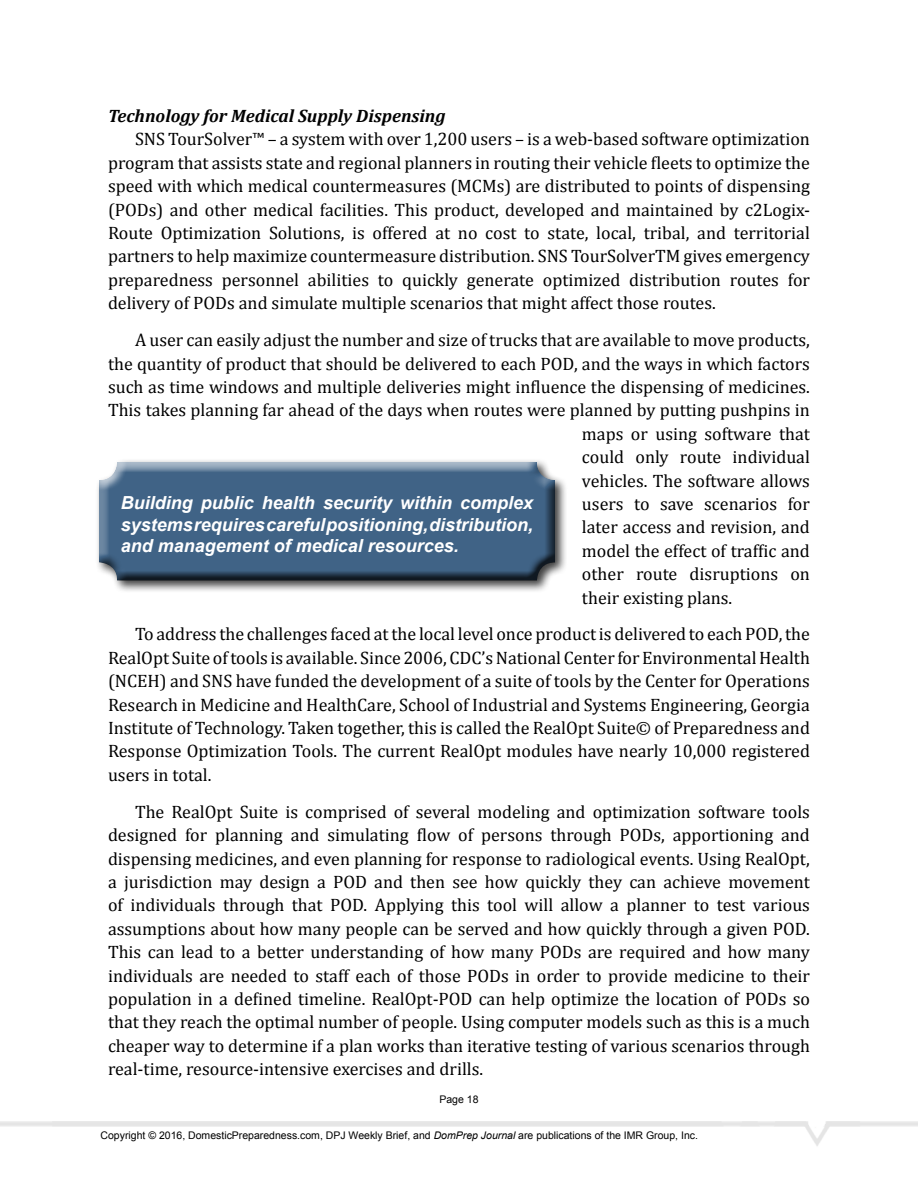
<style>
.page{position:relative;width:918px;height:1188px;background:#fff}
.page>*{position:absolute;margin:0;border:0;box-sizing:border-box;transform-origin:0 0}
.t1{font:18px/23.4px "Cambria";color:#000;text-align:justify}
.t2{font:italic 700 18px/21.8px "Arial";color:#fff;text-align:justify}
.t3{font:italic 700 18px "Cambria";color:#000}
.t4{font:10.5px "Arial";color:#000}
.s1{font-style:italic}
</style>
<div class="page">
<div style="left:96px;top:458px;width:472px;height:135px;background:#000;opacity:.75"></div>
<div style="left:98px;top:455px;width:463px;height:127px;background:#000;opacity:.75"></div>
<p class="t3" style="left:108px;top:105px;width:339px">Technology for Medical Supply Dispensing</p>
<p class="t1" style="left:108px;top:127px;width:704px;text-indent:27px">SNS TourSolver™ – a system with over 1,200 users – is a web-based software optimization program that assists state and regional planners in routing their vehicle fleets to optimize the speed with which medical countermeasures (MCMs) are distributed to points of dispensing (PODs) and other medical facilities. This product, developed and maintained by c2Logix-Route Optimization Solutions, is offered at no cost to state, local, tribal, and territorial partners to help maximize countermeasure distribution. SNS TourSolverTM gives emergency preparedness personnel abilities to quickly generate optimized distribution routes for delivery of PODs and simulate multiple scenarios that might affect those routes.</p>
<p class="t1" style="left:135px;top:328px;width:677px">A user can easily adjust the number and size of trucks that are available to move products,</p>
<p class="t1" style="left:108px;top:352px;width:704px">the quantity of product that should be delivered to each POD, and the ways in which factors</p>
<p class="t1" style="left:108px;top:375px;width:704px">such as time windows and multiple deliveries might influence the dispensing of medicines.</p>
<p class="t1" style="left:108px;top:398px;width:704px">This takes planning far ahead of the days when routes were planned by putting pushpins in</p>
<p class="t1" style="left:582px;top:422px;width:229px">maps or using software that</p>
<p class="t1" style="left:582px;top:445px;width:229px">could only route individual</p>
<p class="t1" style="left:582px;top:469px;width:229px">vehicles. The software allows</p>
<p class="t1" style="left:582px;top:492px;width:229px">users to save scenarios for</p>
<p class="t1" style="left:582px;top:515px;width:229px">later access and revision, and</p>
<p class="t1" style="left:582px;top:539px;width:229px">model the effect of traffic and</p>
<p class="t1" style="left:582px;top:562px;width:230px">other route disruptions on</p>
<p class="t1" style="left:582px;top:586px;width:152px">their existing plans.</p>
<p class="t1" style="left:108px;top:622px;width:704px;text-indent:27px">To address the challenges faced at the local level once product is delivered to each POD, the RealOpt Suite of tools is available. Since 2006, CDC’s National Center for Environmental Health (NCEH) and SNS have funded the development of a suite of tools by the Center for Operations Research in Medicine and HealthCare, School of Industrial and Systems Engineering, Georgia Institute of Technology. Taken together, this is called the RealOpt Suite© of Preparedness and Response Optimization Tools. The current RealOpt modules have nearly 10,000 registered users in total.</p>
<p class="t1" style="left:108px;top:800px;width:704px;text-indent:27px">The RealOpt Suite is comprised of several modeling and optimization software tools designed for planning and simulating flow of persons through PODs, apportioning and dispensing medicines, and even planning for response to radiological events. Using RealOpt, a jurisdiction may design a POD and then see how quickly they can achieve movement of individuals through that POD. Applying this tool will allow a planner to test various assumptions about how many people can be served and how quickly through a given POD.<br>This can lead to a better understanding of how many PODs are required and how many individuals are needed to staff each of those PODs in order to provide medicine to their population in a defined timeline. RealOpt-POD can help optimize the location of PODs so that they reach the optimal number of people. Using computer models such as this is a much cheaper way to determine if a plan works than iterative testing of various scenarios through real-time, resource-intensive exercises and drills.</p>
<p class="t2" style="left:121px;top:492px;width:414px">Building public health security within complex systems requires careful positioning, distribution, and management of medical resources.</p>
<p class="t4" style="left:439px;top:1092px;width:41px">Page 18</p>
<p class="t4" style="left:100px;top:1128px;width:599px">Copyright © 2016, DomesticPreparedness.com, DPJ Weekly Brief, and <span class="s1">DomPrep Journal</span> are publications of the IMR Group, Inc.</p>
</div>
